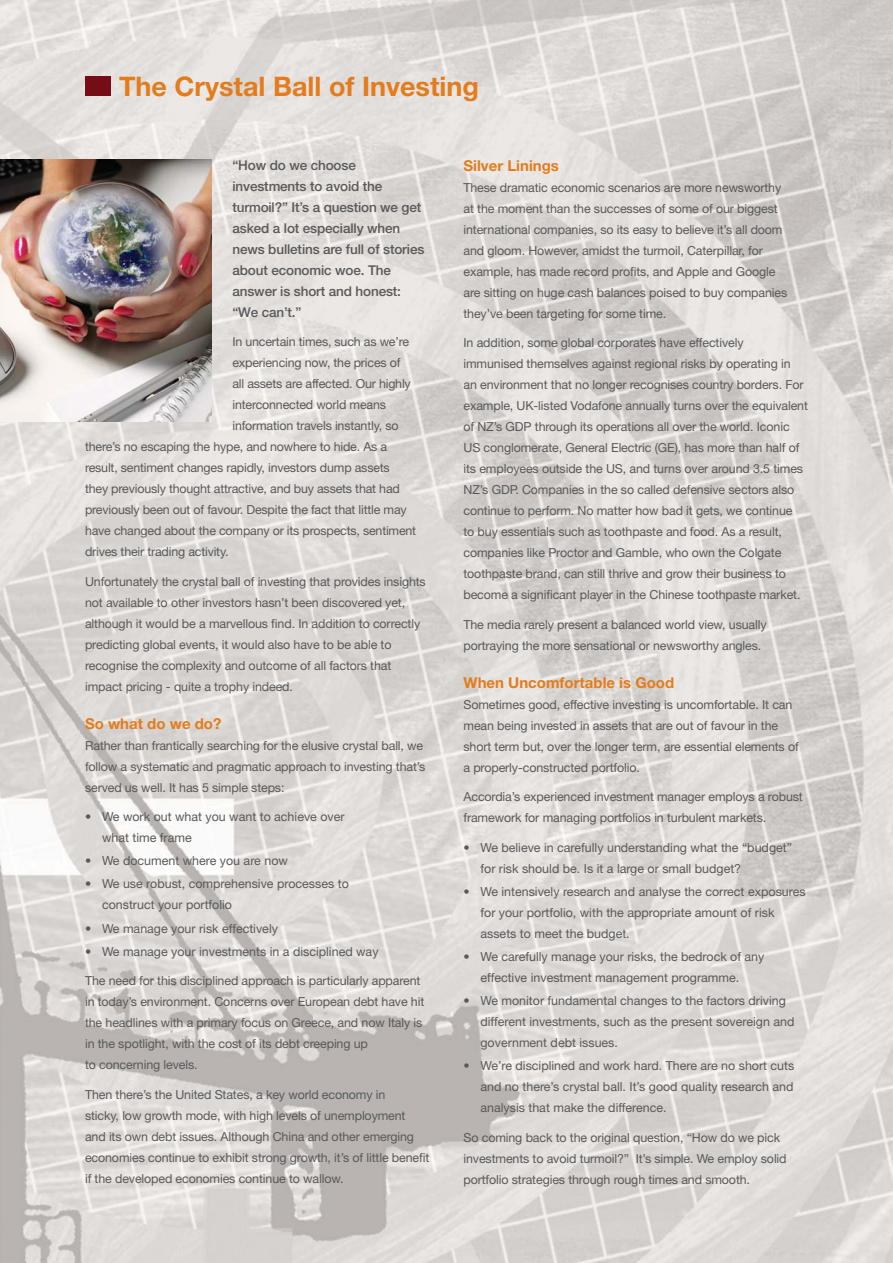
<style>
.page{position:relative;width:893px;height:1263px;background:#fff}
.page>*{position:absolute;margin:0;border:0;box-sizing:border-box;transform-origin:0 0}
.t1{font:700 27px "Helvetica Neue";color:#e37c1c}
.t2{font:700 15px "Helvetica Neue";color:#e37c1c}
.t3{font:500 13.5px/21px "Helvetica Neue";letter-spacing:-.01em;color:#58595b}
.t4{font:12.45px/21px "Helvetica Neue";letter-spacing:-.01em;color:#58595b}
</style>
<div class="page">
<img style="left:0;top:0;width:893px;height:1263px">
<div style="left:85px;top:77px;width:26px;height:19px;background:#760c16"></div>
<img style="left:0;top:159px;width:211px;height:262px">
<h1 class="t1" style="left:119px;top:76px;width:361px">The Crystal Ball of Investing</h1>
<p class="t3" style="left:232px;top:156px;width:193px">“How do we choose investments to avoid the turmoil?” It’s a question we get asked a lot especially when news bulletins are full of stories about economic woe. The answer is short and honest: “We can’t.”</p>
<p class="t4" style="left:232px;top:332px;width:178px">In uncertain times, such as we’re</p>
<p class="t4" style="left:232px;top:353px;width:170px">experiencing now, the prices of</p>
<p class="t4" style="left:232px;top:374px;width:180px">all assets are affected. Our highly</p>
<p class="t4" style="left:232px;top:395px;width:155px">interconnected world means</p>
<p class="t4" style="left:232px;top:416px;width:168px">information travels instantly, so</p>
<p class="t4" style="left:85px;top:437px;width:304px">there’s no escaping the hype, and nowhere to hide. As a</p>
<p class="t4" style="left:85px;top:458px;width:306px">result, sentiment changes rapidly, investors dump assets</p>
<p class="t4" style="left:85px;top:479px;width:316px">they previously thought attractive, and buy assets that had</p>
<p class="t4" style="left:85px;top:500px;width:323px">previously been out of favour. Despite the fact that little may</p>
<p class="t4" style="left:85px;top:521px;width:333px">have changed about the company or its prospects, sentiment</p>
<p class="t4" style="left:85px;top:542px;width:145px">drives their trading activity.</p>
<p class="t4" style="left:85px;top:572px;width:342px">Unfortunately the crystal ball of investing that provides insights not available to other investors hasn’t been discovered yet, although it would be a marvellous find. In addition to correctly predicting global events, it would also have to be able to recognise the complexity and outcome of all factors that impact pricing - quite a trophy indeed.</p>
<p class="t2" style="left:85px;top:718px;width:138px">So what do we do?</p>
<p class="t4" style="left:85px;top:736px;width:342px">Rather than frantically searching for the elusive crystal ball, we follow a systematic and pragmatic approach to investing that’s served us well. It has 5 simple steps:</p>
<p class="t4" style="left:102px;top:807px;width:244px;text-indent:-17px">• We work out what you want to achieve over what time frame</p>
<p class="t4" style="left:85px;top:851px;width:204px">• We document where you are now</p>
<p class="t4" style="left:102px;top:875px;width:248px;text-indent:-17px">• We use robust, comprehensive processes to construct your portfolio</p>
<p class="t4" style="left:85px;top:919px;width:194px">• We manage your risk effectively</p>
<p class="t4" style="left:85px;top:942px;width:295px">• We manage your investments in a disciplined way</p>
<p class="t4" style="left:85px;top:971px;width:341px">The need for this disciplined approach is particularly apparent in today’s environment. Concerns over European debt have hit the headlines with a primary focus on Greece, and now Italy is in the spotlight, with the cost of its debt creeping up<br>to concerning levels.</p>
<p class="t4" style="left:85px;top:1085px;width:346px">Then there’s the United States, a key world economy in<br>sticky, low growth mode, with high levels of unemployment and its own debt issues. Although China and other emerging economies continue to exhibit strong growth, it’s of little benefit if the developed economies continue to wallow.</p>
<p class="t2" style="left:463px;top:160px;width:97px">Silver Linings</p>
<p class="t4" style="left:463px;top:178px;width:325px">These dramatic economic scenarios are more newsworthy at the moment than the successes of some of our biggest international companies, so its easy to believe it’s all doom and gloom. However, amidst the turmoil, Caterpillar, for example, has made record profits, and Apple and Google are sitting on huge cash balances poised to buy companies they’ve been targeting for some time.</p>
<p class="t4" style="left:463px;top:334px;width:346px">In addition, some global corporates have effectively<br>immunised themselves against regional risks by operating in<br>an environment that no longer recognises country borders. For example, UK-listed Vodafone annually turns over the equivalent of NZ’s GDP through its operations all over the world. Iconic US conglomerate, General Electric (GE), has more than half of its employees outside the US, and turns over around 3.5 times NZ’s GDP. Companies in the so called defensive sectors also continue to perform. No matter how bad it gets, we continue<br>to buy essentials such as toothpaste and food. As a result, companies like Proctor and Gamble, who own the Colgate toothpaste brand, can still thrive and grow their business to become a significant player in the Chinese toothpaste market.</p>
<p class="t4" style="left:463px;top:615px;width:305px">The media rarely present a balanced world view, usually portraying the more sensational or newsworthy angles.</p>
<p class="t2" style="left:463px;top:677px;width:212px">When Uncomfortable is Good</p>
<p class="t4" style="left:463px;top:695px;width:337px">Sometimes good, effective investing is uncomfortable. It can mean being invested in assets that are out of favour in the short term but, over the longer term, are essential elements of a properly-constructed portfolio.</p>
<p class="t4" style="left:463px;top:788px;width:341px">Accordia’s experienced investment manager employs a robust framework for managing portfolios in turbulent markets.</p>
<p class="t4" style="left:480px;top:838px;width:313px;text-indent:-17px">• We believe in carefully understanding what the “budget” for risk should be. Is it a large or small budget?</p>
<p class="t4" style="left:480px;top:882px;width:327px;text-indent:-17px">• We intensively research and analyse the correct exposures for your portfolio, with the appropriate amount of risk assets to meet the budget.</p>
<p class="t4" style="left:480px;top:947px;width:285px;text-indent:-17px">• We carefully manage your risks, the bedrock of any effective investment management programme.</p>
<p class="t4" style="left:480px;top:991px;width:315px;text-indent:-17px">• We monitor fundamental changes to the factors driving different investments, such as the present sovereign and government debt issues.</p>
<p class="t4" style="left:480px;top:1057px;width:315px;text-align:justify;text-indent:-17px">• We’re disciplined and work hard. There are no short cuts and no there’s crystal ball. It’s good quality research and analysis that make the difference.</p>
<p class="t4" style="left:463px;top:1128px;width:325px">So coming back to the original question, “How do we pick investments to avoid turmoil?” It’s simple. We employ solid portfolio strategies through rough times and smooth.</p>
</div>
